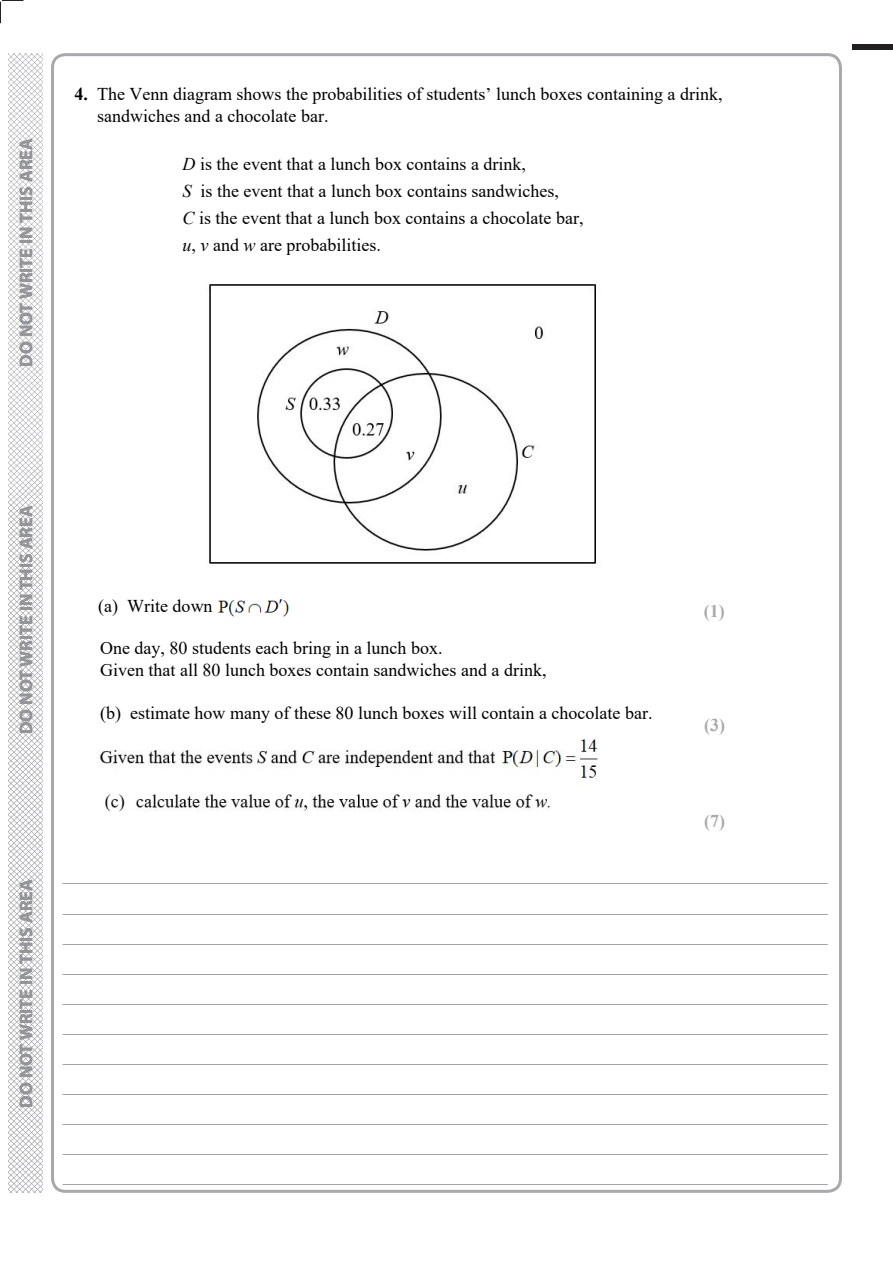
<style>
.page{position:relative;width:893px;height:1263px;background:#fff}
.page>*{position:absolute;margin:0;border:0;box-sizing:border-box;transform-origin:0 0}
.t1{font:18px/30px "Times New Roman";color:#808080;text-align:justify}
.t2{font:18px/27px "Times New Roman";color:#000}
.t3{font:700 18px "Myriad Pro";color:#939598}
.t4{font:700 18px "Times New Roman";color:#aaa}
.s1{font-weight:700}
.s2{font-style:italic}
</style>
<div class="page">
<img style="left:9px;top:53px;width:34px;height:1140px">
<div style="left:853px;top:45px;width:40px;height:5px;background:#231f20"></div>
<svg style="left:0;top:0;width:23px;height:23px"></svg>
<img style="left:209px;top:284px;width:387px;height:283px">
<img style="left:218px;top:599px;width:71px;height:18px">
<img style="left:99px;top:739px;width:500px;height:73px">
<p class="t3" style="left:14px;top:367px;width:230px;rotate:-90deg">DO NOT WRITE IN THIS AREA</p>
<p class="t2" style="left:97px;top:83px;width:627px;line-height:21.6px;text-indent:-23px"><span class="s1">4.</span> The Venn diagram shows the probabilities of students’ lunch boxes containing a drink, sandwiches and a chocolate bar.</p>
<p class="t2" style="left:183px;top:150px;width:402px"><span class="s2">D</span> is the event that a lunch box contains a drink,<br><span class="s2">S</span> is the event that a lunch box contains sandwiches,<br><span class="s2">C</span> is the event that a lunch box contains a chocolate bar, <span class="s2">u</span>, <span class="s2">v</span> and <span class="s2">w</span> are probabilities.</p>
<p class="t3" style="left:14px;top:734px;width:230px;rotate:-90deg">DO NOT WRITE IN THIS AREA</p>
<p class="t2" style="left:98px;top:591px;width:116px">(a) Write down</p>
<p class="t4" style="left:704px;top:598px;width:22px">(1)</p>
<p class="t2" style="left:100px;top:637px;width:448px;line-height:21.6px">One day, 80 students each bring in a lunch box.<br>Given that all 80 lunch boxes contain sandwiches and a drink,</p>
<p class="t2" style="left:100px;top:699px;width:554px">(b) estimate how many of these 80 lunch boxes will contain a chocolate bar.</p>
<p class="t4" style="left:704px;top:712px;width:22px">(3)</p>
<p class="t3" style="left:14px;top:1108px;width:230px;rotate:-90deg">DO NOT WRITE IN THIS AREA</p>
<p class="t4" style="left:704px;top:808px;width:22px">(7)</p>
<p class="t1" style="left:63px;top:859px;width:766px">_____________________________________________________________________________________ _____________________________________________________________________________________ _____________________________________________________________________________________ _____________________________________________________________________________________ _____________________________________________________________________________________ _____________________________________________________________________________________ _____________________________________________________________________________________ _____________________________________________________________________________________ _____________________________________________________________________________________ _____________________________________________________________________________________ _____________________________________________________________________________________</p>
</div>
